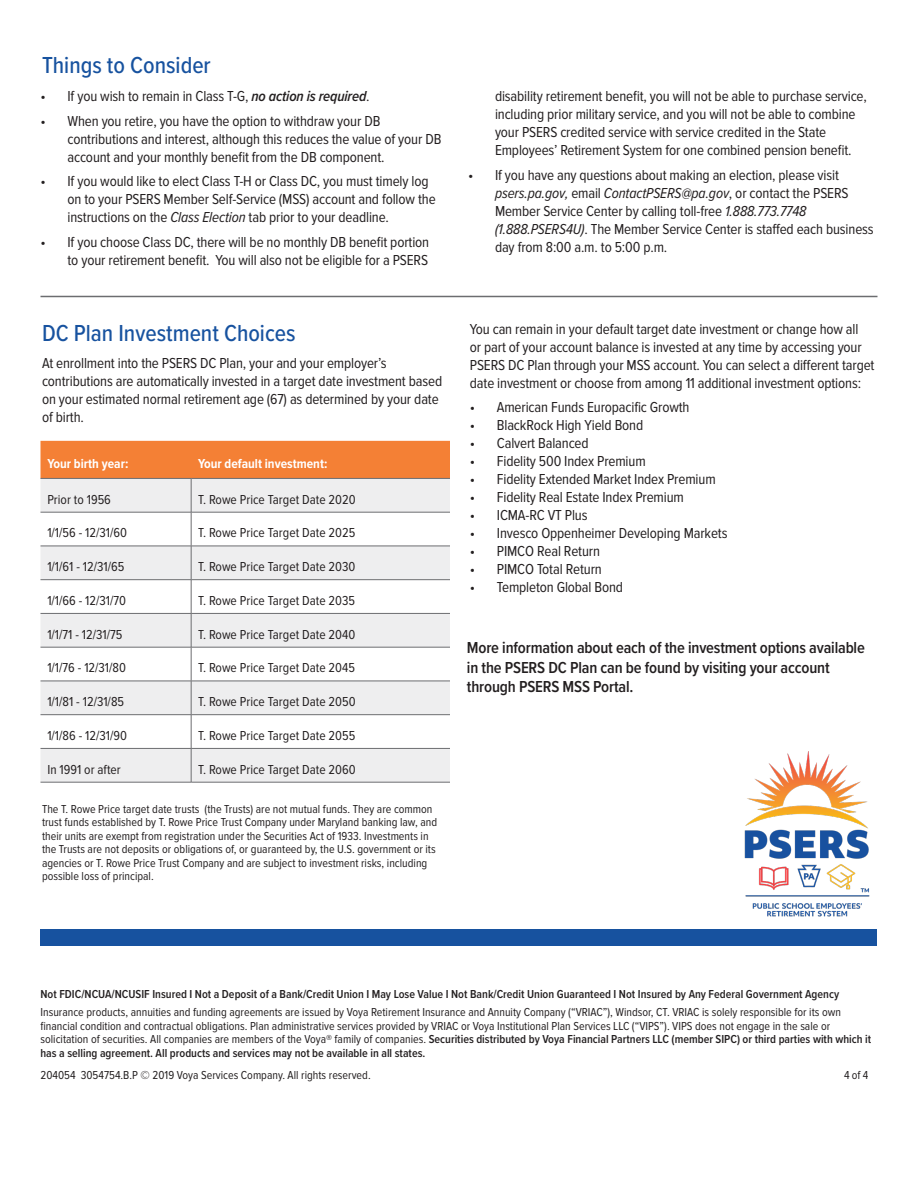
<style>
.page{position:relative;width:918px;height:1188px;background:#fff}
.page>*{position:absolute;margin:0;border:0;box-sizing:border-box;transform-origin:0 0}
.V-Subhead_Text{font:500 24px "Proxima Nova Cond";color:#17529f}
.V-Body_Text{font:600 16.5px/19.5px "Proxima Nova Cond";letter-spacing:-.01em;color:#231f20}
.V-Body_Text-2{font:15px/18px "Proxima Nova Cond";letter-spacing:-.01em;color:#231f20}
.V-Body_Text-3{font:13.5px "Proxima Nova Cond";color:#231f20}
.V-Body_Text-4{font:700 13.5px "Proxima Nova Cond";color:#fff}
.V-Legal_Footnote_Com{font:12px/13.5px "Proxima Nova Cond";color:#231f20}
.V-Legal_Footnote_Com-2{font:600 12px "Proxima Nova Cond";color:#231f20}
.V-Eship_QB_CN{font:12px "Proxima Nova Cond";color:#231f20}
.V-Body_Text-5{font:12px "Proxima Nova Cond";color:#231f20}
.s1{font-weight:600;font-style:italic}
.s2{font-style:italic}
.s3{font-weight:600}
</style>
<div class="page">
<div style="left:40px;top:930px;width:838px;height:16px;background:#17529f"></div>
<img style="left:744px;top:751px;width:126px;height:166px">
<div style="left:40px;top:441px;width:410px;height:37px;background:#f48035"></div>
<div style="left:40px;top:479px;width:410px;height:303px;background:#eeeeef"></div>
<svg style="left:40px;top:513px;width:410px;height:235px"></svg>
<hr style="left:191px;top:479px;width:1px;height:33px;background:#6c6d70">
<hr style="left:191px;top:512px;width:1px;height:34px;background:#6c6d70">
<hr style="left:191px;top:546px;width:1px;height:33px;background:#6c6d70">
<hr style="left:191px;top:580px;width:1px;height:33px;background:#6c6d70">
<hr style="left:191px;top:614px;width:1px;height:33px;background:#6c6d70">
<hr style="left:191px;top:647px;width:1px;height:34px;background:#6c6d70">
<hr style="left:191px;top:681px;width:1px;height:33px;background:#6c6d70">
<hr style="left:191px;top:715px;width:1px;height:33px;background:#6c6d70">
<hr style="left:191px;top:749px;width:1px;height:33px;background:#6c6d70">
<hr style="left:40px;top:512px;width:151px;height:1px;background:#6c6d70">
<hr style="left:191px;top:512px;width:259px;height:1px;background:#6c6d70">
<hr style="left:40px;top:546px;width:151px;height:1px;background:#6c6d70">
<hr style="left:191px;top:546px;width:259px;height:1px;background:#6c6d70">
<hr style="left:40px;top:579px;width:151px;height:1px;background:#6c6d70">
<hr style="left:191px;top:579px;width:259px;height:1px;background:#6c6d70">
<hr style="left:40px;top:613px;width:151px;height:1px;background:#6c6d70">
<hr style="left:191px;top:613px;width:259px;height:1px;background:#6c6d70">
<hr style="left:40px;top:647px;width:151px;height:1px;background:#6c6d70">
<hr style="left:191px;top:647px;width:259px;height:1px;background:#6c6d70">
<hr style="left:40px;top:681px;width:151px;height:1px;background:#6c6d70">
<hr style="left:191px;top:681px;width:259px;height:1px;background:#6c6d70">
<hr style="left:40px;top:714px;width:151px;height:1px;background:#6c6d70">
<hr style="left:191px;top:714px;width:259px;height:1px;background:#6c6d70">
<hr style="left:40px;top:748px;width:151px;height:1px;background:#6c6d70">
<hr style="left:191px;top:748px;width:259px;height:1px;background:#6c6d70">
<hr style="left:40px;top:782px;width:151px;height:1px;background:#6c6d70">
<hr style="left:191px;top:782px;width:259px;height:1px;background:#6c6d70">
<hr style="left:40px;top:478px;width:151px;height:1px;background:#6c6d70">
<hr style="left:191px;top:478px;width:259px;height:1px;background:#6c6d70">
<hr style="left:40px;top:296px;width:838px;height:1px;background:#6c6d70">
<p class="V-Subhead_Text" style="left:42px;top:47px;width:170px">Things to Consider</p>
<p class="V-Body_Text-2" style="left:40px;top:87px;width:331px">• If you wish to remain in Class T-G, <span class="s1">no action is required</span>.</p>
<p class="V-Body_Text-2" style="left:68px;top:112px;width:375px;text-indent:-27px">• When you retire, you have the option to withdraw your DB contributions and interest, although this reduces the value of your DB account and your monthly benefit from the DB component.</p>
<p class="V-Body_Text-2" style="left:68px;top:173px;width:370px;text-indent:-27px">• If you would like to elect Class T-H or Class DC, you must timely log on to your PSERS Member Self-Service (MSS) account and follow the instructions on the <span class="s2">Class Election</span> tab prior to your deadline.</p>
<p class="V-Body_Text-2" style="left:40px;top:233px;width:390px;text-align:right">• If you choose Class DC, there will be no monthly DB benefit portion to your retirement benefit. You will also not be eligible for a PSERS</p>
<p class="V-Subhead_Text" style="left:42px;top:315px;width:255px">DC Plan Investment Choices</p>
<p class="V-Body_Text-2" style="left:42px;top:354px;width:402px">At enrollment into the PSERS DC Plan, your and your employer’s contributions are automatically invested in a target date investment based on your estimated normal retirement age (67) as determined by your date of birth.</p>
<p class="V-Body_Text-4" style="left:47px;top:456px;width:83px">Your birth year:</p>
<p class="V-Body_Text-4" style="left:198px;top:456px;width:131px">Your default investment:</p>
<p class="V-Body_Text-3" style="left:47px;top:492px;width:65px">Prior to 1956</p>
<p class="V-Body_Text-3" style="left:198px;top:492px;width:159px">T. Rowe Price Target Date 2020</p>
<p class="V-Body_Text-3" style="left:47px;top:525px;width:81px">1/1/56 - 12/31/60</p>
<p class="V-Body_Text-3" style="left:198px;top:525px;width:159px">T. Rowe Price Target Date 2025</p>
<p class="V-Body_Text-3" style="left:47px;top:559px;width:78px">1/1/61 - 12/31/65</p>
<p class="V-Body_Text-3" style="left:198px;top:559px;width:159px">T. Rowe Price Target Date 2030</p>
<p class="V-Body_Text-3" style="left:47px;top:593px;width:80px">1/1/66 - 12/31/70</p>
<p class="V-Body_Text-3" style="left:198px;top:593px;width:159px">T. Rowe Price Target Date 2035</p>
<p class="V-Body_Text-3" style="left:47px;top:627px;width:77px">1/1/71 - 12/31/75</p>
<p class="V-Body_Text-3" style="left:198px;top:627px;width:159px">T. Rowe Price Target Date 2040</p>
<p class="V-Body_Text-3" style="left:47px;top:660px;width:80px">1/1/76 - 12/31/80</p>
<p class="V-Body_Text-3" style="left:198px;top:660px;width:158px">T. Rowe Price Target Date 2045</p>
<p class="V-Body_Text-3" style="left:47px;top:694px;width:78px">1/1/81 - 12/31/85</p>
<p class="V-Body_Text-3" style="left:198px;top:694px;width:159px">T. Rowe Price Target Date 2050</p>
<p class="V-Body_Text-3" style="left:47px;top:728px;width:81px">1/1/86 - 12/31/90</p>
<p class="V-Body_Text-3" style="left:198px;top:728px;width:159px">T. Rowe Price Target Date 2055</p>
<p class="V-Body_Text-3" style="left:47px;top:762px;width:75px">In 1991 or after</p>
<p class="V-Body_Text-3" style="left:198px;top:762px;width:159px">T. Rowe Price Target Date 2060</p>
<p class="V-Legal_Footnote_Com" style="left:42px;top:802px;width:397px">The T. Rowe Price target date trusts (the Trusts) are not mutual funds. They are common trust funds established by T. Rowe Price Trust Company under Maryland banking law, and their units are exempt from registration under the Securities Act of 1933. Investments in the Trusts are not deposits or obligations of, or guaranteed by, the U.S. government or its agencies or T. Rowe Price Trust Company and are subject to investment risks, including possible loss of principal.</p>
<p class="V-Body_Text-2" style="left:495px;top:87px;width:373px">disability retirement benefit, you will not be able to purchase service, including prior military service, and you will not be able to combine your PSERS credited service with service credited in the State Employees’ Retirement System for one combined pension benefit.</p>
<p class="V-Body_Text-2" style="left:495px;top:167px;width:380px;text-indent:-27px">• If you have any questions about making an election, please visit <span class="s2">psers.pa.gov,</span> email <span class="s2">ContactPSERS@pa.gov</span>, or contact the PSERS Member Service Center by calling toll-free <span class="s2">1.888.773.7748 (1.888.PSERS4U)</span>. The Member Service Center is staffed each business day from 8:00 a.m. to 5:00 p.m.</p>
<p class="V-Body_Text-2" style="left:470px;top:320px;width:406px">You can remain in your default target date investment or change how all<br>or part of your account balance is invested at any time by accessing your PSERS DC Plan through your MSS account. You can select a different target date investment or choose from among 11 additional investment options:</p>
<p class="V-Body_Text-2" style="left:470px;top:399px;width:221px">• American Funds Europacific Growth</p>
<p class="V-Body_Text-2" style="left:470px;top:417px;width:175px">• BlackRock High Yield Bond</p>
<p class="V-Body_Text-2" style="left:470px;top:435px;width:120px">• Calvert Balanced</p>
<p class="V-Body_Text-2" style="left:470px;top:453px;width:177px">• Fidelity 500 Index Premium</p>
<p class="V-Body_Text-2" style="left:470px;top:471px;width:247px">• Fidelity Extended Market Index Premium</p>
<p class="V-Body_Text-2" style="left:470px;top:489px;width:216px">• Fidelity Real Estate Index Premium</p>
<p class="V-Body_Text-2" style="left:470px;top:507px;width:119px">• ICMA-RC VT Plus</p>
<p class="V-Body_Text-2" style="left:470px;top:525px;width:259px">• Invesco Oppenheimer Developing Markets</p>
<p class="V-Body_Text-2" style="left:470px;top:543px;width:132px">• PIMCO Real Return</p>
<p class="V-Body_Text-2" style="left:470px;top:561px;width:133px">• PIMCO Total Return</p>
<p class="V-Body_Text-2" style="left:470px;top:579px;width:155px">• Templeton Global Bond</p>
<p class="V-Body_Text" style="left:467px;top:638px;width:399px">More information about each of the investment options available in the PSERS DC Plan can be found by visiting your account through PSERS MSS Portal.</p>
<p class="V-Legal_Footnote_Com-2" style="left:40px;top:985px;width:800px">Not FDIC/NCUA/NCUSIF Insured I Not a Deposit of a Bank/Credit Union I May Lose Value I Not Bank/Credit Union Guaranteed I Not Insured by Any Federal Government Agency</p>
<p class="V-Legal_Footnote_Com" style="left:40px;top:1006px;width:832px">Insurance products, annuities and funding agreements are issued by Voya Retirement Insurance and Annuity Company (“VRIAC”), Windsor, CT. VRIAC is solely responsible for its own financial condition and contractual obligations. Plan administrative services provided by VRIAC or Voya Institutional Plan Services LLC (“VIPS”). VIPS does not engage in the sale or solicitation of securities. All companies are members of the Voya® family of companies. <span class="s3">Securities distributed by Voya Financial Partners LLC (member SIPC) or third parties with which it has a selling agreement. All products and services may not be available in all states.</span></p>
<p class="V-Eship_QB_CN" style="left:40px;top:1069px;width:332px">204054 3054754.B.P © 2019 Voya Services Company. All rights reserved.</p>
<p class="V-Body_Text-5" style="left:844px;top:1068px;width:26px">4 of 4</p>
</div>
